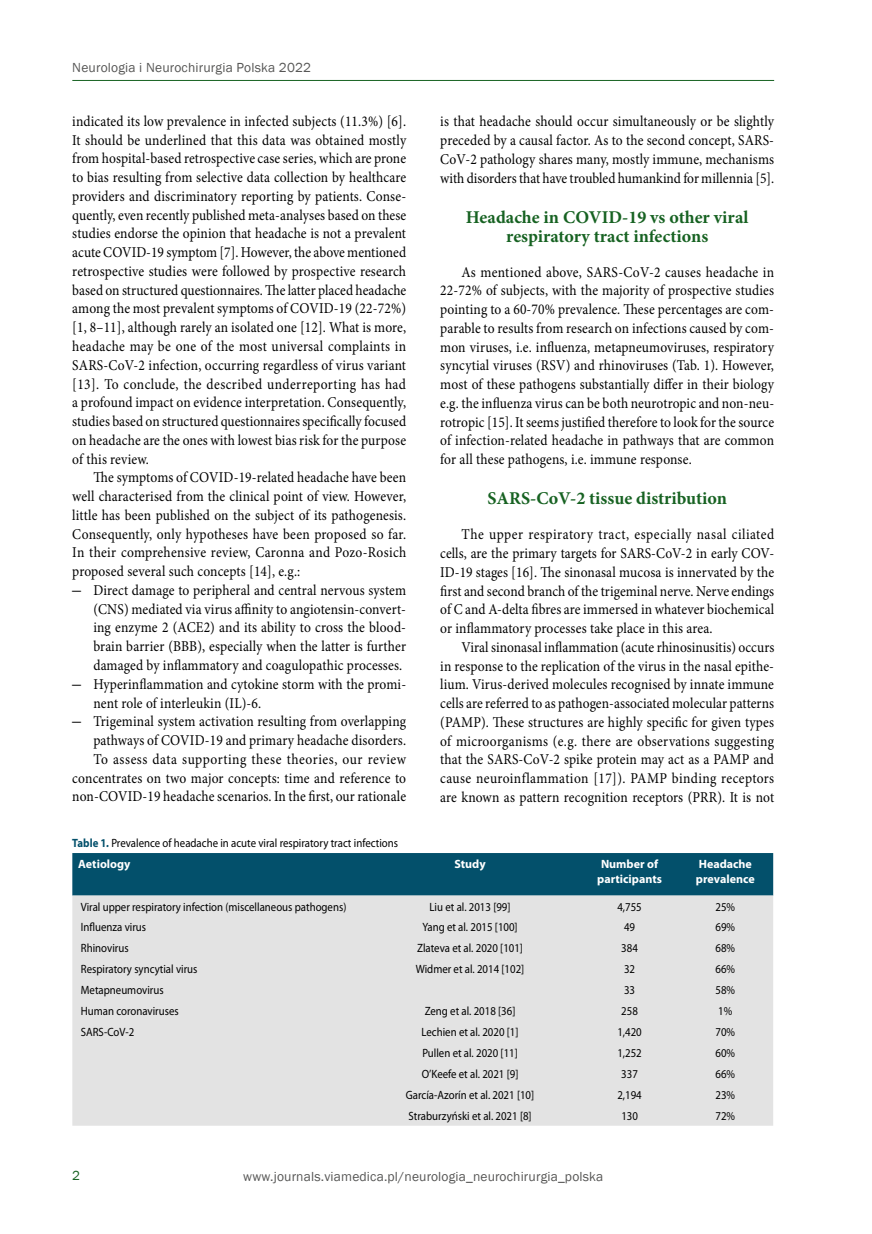
<style>
.page{position:relative;width:872px;height:1234px;background:#fff}
.page>*{position:absolute;margin:0;border:0;box-sizing:border-box;transform-origin:0 0}
.t1{font:700 18px/18.8px "Minion Pro";color:#176222;text-align:center}
.t2{font:15px/18.8px "Minion Pro";letter-spacing:.01em;color:#000;text-align:justify;scale:.9 1}
.t3{font:13.5px "Franklin Gothic";letter-spacing:.015em;color:#575756}
.t4{font:13.5px "Franklin Gothic";color:#176222}
.t5{font:12px/21px "Myriad Pro";color:#000;scale:.9 1}
.t6{font:700 12px/15px "Myriad Pro";color:#fff;text-align:center}
.s1{font-family:"Franklin Gothic"}
.s2{font-weight:700;color:#03506b}
.s3{font-weight:700;font-style:italic;color:#03506b}
.s4{font-weight:700;color:#fff}
</style>
<div class="page">
<hr style="left:72px;top:80px;width:702px;height:1px;background:#176222">
<div style="left:72px;top:853px;width:701px;height:42px;background:#03506b"></div>
<div style="left:72px;top:895px;width:701px;height:230px;background:#e3e3e3"></div>
<p class="t3" style="left:72px;top:59px;width:240px">Neurologia i Neurochirurgia Polska 2022</p>
<p class="t2" style="left:72px;top:112px;width:372px">indicated its low prevalence in infected subjects (11.3%) [6].<br>It should be underlined that this data was obtained mostly from hospital-based retrospective case series, which are prone to bias resulting from selective data collection by healthcare providers and discriminatory reporting by patients. Conse&shy;quently, even recently published meta-analyses based on these studies endorse the opinion that headache is not a prevalent acute COVID-19 symptom [7]. However, the above mentioned retrospective studies were followed by prospective research based on structured questionnaires. The latter placed headache among the most prevalent symptoms of COVID-19 (22-72%) [1, 8–11], although rarely an isolated one [12]. What is more, headache may be one of the most universal complaints in SARS-CoV-2 infection, occurring regardless of virus variant [13]. To conclude, the described underreporting has had a profound impact on evidence interpretation. Consequently, studies based on structured questionnaires specifically focused on headache are the ones with lowest bias risk for the purpose of this review.</p>
<p class="t2" style="left:72px;top:468px;width:372px;text-indent:21px">The symptoms of COVID-19-related headache have been well characterised from the clinical point of view. However, little has been published on the subject of its pathogenesis.<br>Consequently, only hypotheses have been proposed so far.<br>In their comprehensive review, Caronna and Pozo-Rosich proposed several such concepts [14], e.g.:</p>
<p class="t2" style="left:93px;top:580px;width:349px;text-indent:-21px"><span class="s1">—</span> Direct damage to peripheral and central nervous system (CNS) mediated via virus affinity to angiotensin-convert&shy;ing enzyme 2 (ACE2) and its ability to cross the blood&shy;brain barrier (BBB), especially when the latter is further damaged by inflammatory and coagulopathic processes.</p>
<p class="t2" style="left:93px;top:674px;width:349px;text-indent:-21px"><span class="s1">—</span> Hyperinflammation and cytokine storm with the promi&shy;nent role of interleukin (IL)-6.</p>
<p class="t2" style="left:72px;top:712px;width:372px;text-align:right"><span class="s1">—</span> Trigeminal system activation resulting from overlapping pathways of COVID-19 and primary headache disorders.<br>To assess data supporting these theories, our review concentrates on two major concepts: time and reference to non-COVID-19 headache scenarios. In the first, our rationale</p>
<p class="t5" style="left:78px;top:832px;width:357px;text-indent:-6px"><span class="s2">Table 1</span><span class="s3">.</span> Prevalence of headache in acute viral respiratory tract infections<br><span class="s4">Aetiology</span></p>
<p class="t2" style="left:440px;top:112px;width:372px">is that headache should occur simultaneously or be slightly preceded by a causal factor. As to the second concept, SARS-CoV-2 pathology shares many, mostly immune, mechanisms with disorders that have troubled humankind for millennia [5].</p>
<p class="t1" style="left:466px;top:207px;width:284px">Headache in COVID-19 vs other viral respiratory tract infections</p>
<p class="t2" style="left:440px;top:262px;width:372px;text-indent:21px">As mentioned above, SARS-CoV-2 causes headache in 22-72% of subjects, with the majority of prospective studies pointing to a 60-70% prevalence. These percentages are com&shy;parable to results from research on infections caused by com&shy;mon viruses, i.e. influenza, metapneumoviruses, respiratory syncytial viruses (RSV) and rhinoviruses (Tab. 1). However, most of these pathogens substantially differ in their biology e.g. the influenza virus can be both neurotropic and non-neu&shy;rotropic [15]. It seems justified therefore to look for the source of infection-related headache in pathways that are common for all these pathogens, i.e. immune response.</p>
<p class="t1" style="left:487px;top:488px;width:241px">SARS-CoV-2 tissue distribution</p>
<p class="t2" style="left:440px;top:525px;width:372px;text-indent:21px">The upper respiratory tract, especially nasal ciliated cells, are the primary targets for SARS-CoV-2 in early COV-ID-19 stages [16]. The sinonasal mucosa is innervated by the first and second branch of the trigeminal nerve. Nerve endings of C and A-delta fibres are immersed in whatever biochemical or inflammatory processes take place in this area.</p>
<p class="t2" style="left:440px;top:637px;width:372px;text-indent:21px">Viral sinonasal inflammation (acute rhinosinusitis) occurs in response to the replication of the virus in the nasal epithe&shy;lium. Virus-derived molecules recognised by innate immune cells are referred to as pathogen-associated molecular patterns (PAMP). These structures are highly specific for given types of microorganisms (e.g. there are observations suggesting that the SARS-CoV-2 spike protein may act as a PAMP and cause neuroinflammation [17]). PAMP binding receptors are known as pattern recognition receptors (PRR). It is not</p>
<p class="t6" style="left:454px;top:856px;width:33px">Study</p>
<p class="t6" style="left:597px;top:856px;width:66px">Number of participants</p>
<p class="t6" style="left:696px;top:856px;width:60px;text-align:left">Headache prevalence</p>
<p class="t5" style="left:81px;top:896px;width:296px">Viral upper respiratory infection (miscellaneous pathogens)</p>
<p class="t5" style="left:429px;top:896px;width:91px">Liu et al. 2013 [99]</p>
<p class="t5" style="left:617px;top:896px;width:29px">4,755</p>
<p class="t5" style="left:715px;top:896px;width:23px">25%</p>
<p class="t5" style="left:81px;top:916px;width:74px">Influenza virus</p>
<p class="t5" style="left:422px;top:916px;width:107px">Yang et al. 2015 [100]</p>
<p class="t5" style="left:624px;top:916px;width:14px">49</p>
<p class="t5" style="left:715px;top:916px;width:23px">69%</p>
<p class="t5" style="left:81px;top:937px;width:55px">Rhinovirus</p>
<p class="t5" style="left:417px;top:937px;width:119px">Zlateva et al. 2020 [101]</p>
<p class="t5" style="left:621px;top:937px;width:20px">384</p>
<p class="t5" style="left:715px;top:937px;width:23px">68%</p>
<p class="t5" style="left:81px;top:958px;width:131px">Respiratory syncytial virus</p>
<p class="t5" style="left:416px;top:958px;width:122px">Widmer et al. 2014 [102]</p>
<p class="t5" style="left:624px;top:958px;width:14px">32</p>
<p class="t5" style="left:715px;top:958px;width:23px">66%</p>
<p class="t5" style="left:81px;top:979px;width:93px">Metapneumovirus</p>
<p class="t5" style="left:624px;top:979px;width:14px">33</p>
<p class="t5" style="left:715px;top:979px;width:23px">58%</p>
<p class="t5" style="left:81px;top:1000px;width:110px">Human coronaviruses</p>
<p class="t5" style="left:425px;top:1000px;width:102px">Zeng et al. 2018 [36]</p>
<p class="t5" style="left:621px;top:1000px;width:20px">258</p>
<p class="t5" style="left:718px;top:1000px;width:17px">1%</p>
<p class="t5" style="left:81px;top:1021px;width:61px">SARS-CoV-2</p>
<p class="t5" style="left:421px;top:1021px;width:109px">Lechien et al. 2020 [1]</p>
<p class="t5" style="left:617px;top:1021px;width:29px">1,420</p>
<p class="t5" style="left:715px;top:1021px;width:23px">70%</p>
<p class="t5" style="left:422px;top:1042px;width:108px">Pullen et al. 2020 [11]</p>
<p class="t5" style="left:617px;top:1042px;width:29px">1,252</p>
<p class="t5" style="left:715px;top:1042px;width:23px">60%</p>
<p class="t5" style="left:422px;top:1063px;width:109px">O’Keefe et al. 2021 [9]</p>
<p class="t5" style="left:621px;top:1063px;width:20px">337</p>
<p class="t5" style="left:715px;top:1063px;width:23px">66%</p>
<p class="t5" style="left:406px;top:1084px;width:144px">García-Azorín et al. 2021 [10]</p>
<p class="t5" style="left:617px;top:1084px;width:29px">2,194</p>
<p class="t5" style="left:715px;top:1084px;width:23px">23%</p>
<p class="t5" style="left:408px;top:1105px;width:138px">Straburzyński et al. 2021 [8]</p>
<p class="t5" style="left:621px;top:1105px;width:20px">130</p>
<p class="t5" style="left:715px;top:1105px;width:23px">72%</p>
<p class="t4" style="left:72px;top:1166px;width:9px">2</p>
<p class="t3" style="left:243px;top:1168px;width:361px">www.journals.viamedica.pl/neurologia_neurochirurgia_polska</p>
</div>
